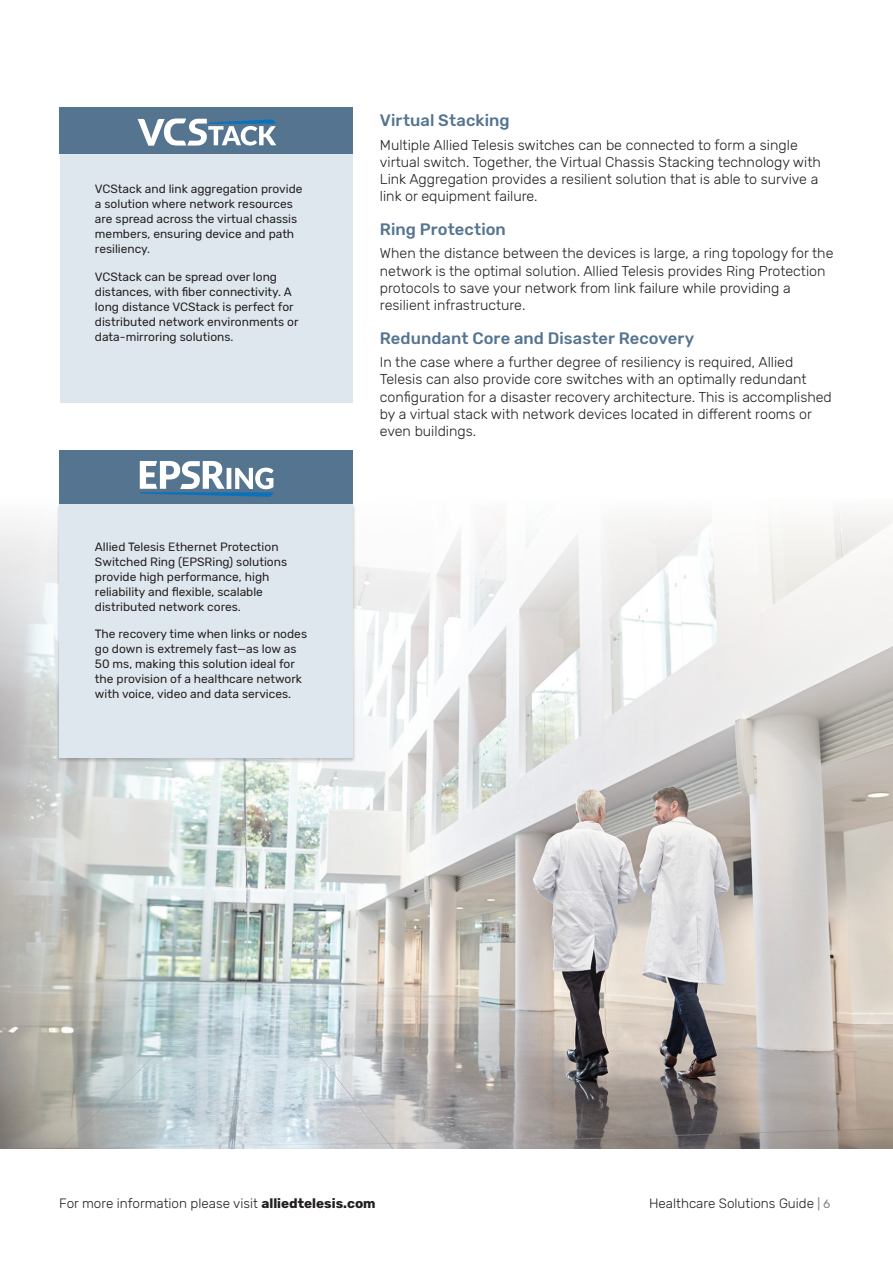
<style>
.page{position:relative;width:893px;height:1263px;background:#fff}
.page>*{position:absolute;margin:0;border:0;box-sizing:border-box;transform-origin:0 0}
.t1{font:500 16.5px "Rubik";letter-spacing:.005em;color:#547490}
.t2{font:300 14.25px/17.1px "Rubik";color:#231f20}
.t3{font:300 13.5px "Rubik";color:#231f20}
.t4{font:12px/15px "Rubik";color:#231f20}
.s1{font-weight:700}
.s2{font-weight:400;font-size:12px;color:#7e8083}
</style>
<div class="page">
<img style="left:0;top:499px;width:893px;height:649px">
<div style="left:57px;top:504px;width:299px;height:259px;background:#231f20;opacity:.25"></div>
<div style="left:60px;top:504px;width:293px;height:254px;background:#dfe7ee"></div>
<div style="left:60px;top:451px;width:293px;height:53px;background:#547490"></div>
<div style="left:60px;top:118px;width:293px;height:285px;background:#dfe7ee"></div>
<div style="left:60px;top:107px;width:293px;height:46px;background:#547490"></div>
<svg style="left:138px;top:118px;width:138px;height:28px"></svg>
<svg style="left:140px;top:461px;width:134px;height:36px"></svg>
<p class="t4" style="left:95px;top:182px;width:209px">VCStack and link aggregation provide a solution where network resources are spread across the virtual chassis members, ensuring device and path resiliency.</p>
<p class="t4" style="left:95px;top:270px;width:205px">VCStack can be spread over long distances, with fiber connectivity. A long distance VCStack is perfect for distributed network environments or data-mirroring solutions.</p>
<p class="t4" style="left:95px;top:539px;width:194px">Allied Telesis Ethernet Protection Switched Ring (EPSRing) solutions provide high performance, high reliability and flexible, scalable distributed network cores.</p>
<p class="t4" style="left:95px;top:627px;width:214px">The recovery time when links or nodes go down is extremely fast—as low as 50 ms, making this solution ideal for the provision of a healthcare network with voice, video and data services.</p>
<p class="t1" style="left:380px;top:110px;width:131px">Virtual Stacking</p>
<p class="t2" style="left:380px;top:136px;width:442px">Multiple Allied Telesis switches can be connected to form a single virtual switch. Together, the Virtual Chassis Stacking technology with Link Aggregation provides a resilient solution that is able to survive a link or equipment failure.</p>
<p class="t1" style="left:380px;top:219px;width:128px">Ring Protection</p>
<p class="t2" style="left:380px;top:245px;width:455px">When the distance between the devices is large, a ring topology for the network is the optimal solution. Allied Telesis provides Ring Protection protocols to save your network from link failure while providing a resilient infrastructure.</p>
<p class="t1" style="left:380px;top:328px;width:316px">Redundant Core and Disaster Recovery</p>
<p class="t2" style="left:380px;top:354px;width:453px">In the case where a further degree of resiliency is required, Allied Telesis can also provide core switches with an optimally redundant configuration for a disaster recovery architecture. This is accomplished by a virtual stack with network devices located in different rooms or even buildings.</p>
<p class="t3" style="left:59px;top:1195px;width:318px">For more information please visit <span class="s1">alliedtelesis.com</span></p>
<p class="t3" style="left:649px;top:1195px;width:183px">Healthcare Solutions Guide <span class="s2">| 6</span></p>
</div>
